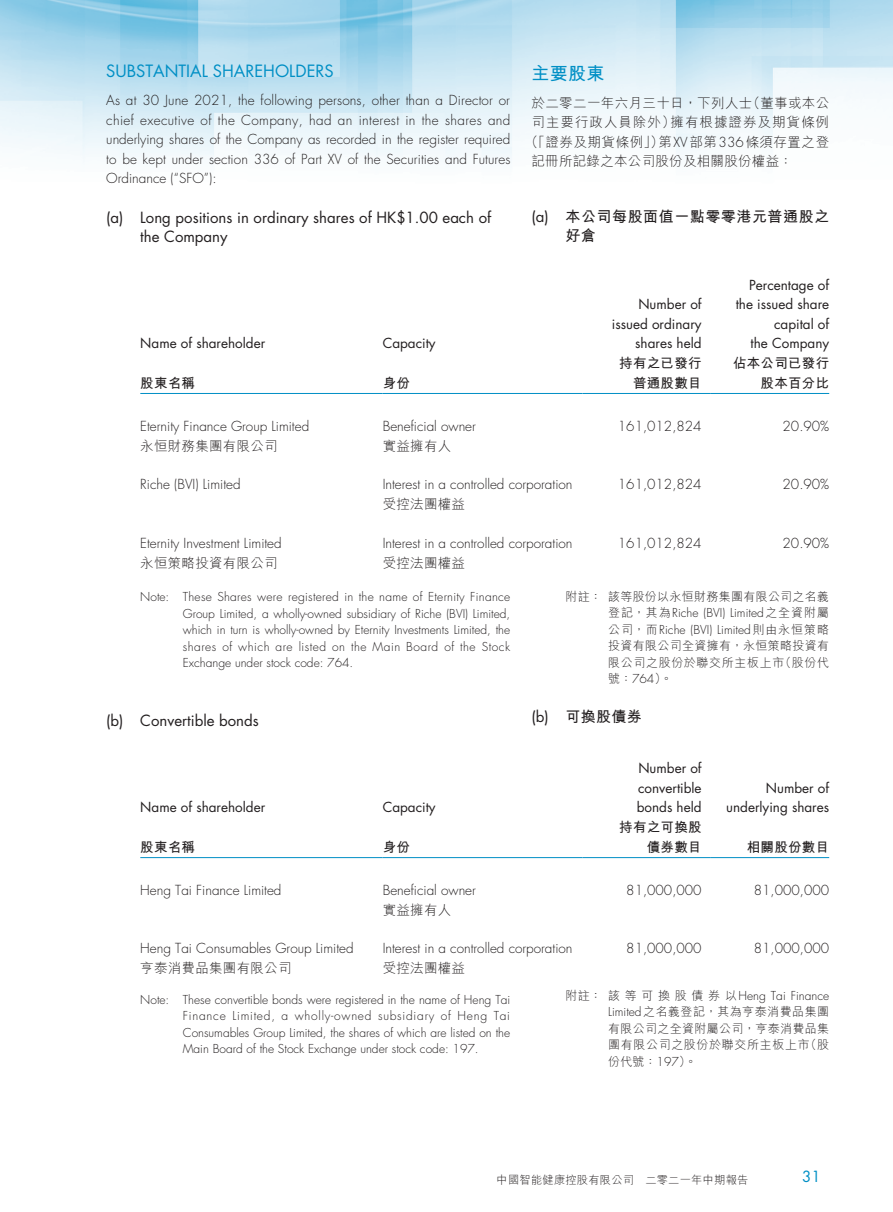
<style>
.page{position:relative;width:893px;height:1212px;background:#fff}
.page>*{position:absolute;margin:0;border:0;box-sizing:border-box;transform-origin:0 0}
._001_H1_C{font:700 18px "M Hei HK";color:#008fc5}
._01_H1_E{font:16.5px "Futura Std";color:#008fc5}
._02_H2_E{font:15px/19.5px "Futura Std";color:#231f20}
._002_H2_C{font:700 15px/19.5px "M Hei HK";letter-spacing:.035em;color:#231f20}
.t1{font:15px "Futura Std";color:#008fc5}
._00_txt_E{font:300 13.5px/19.5px "Futura Std";color:#231f20;text-align:justify}
._00_txt_E-2{font:13.5px "Futura Std";color:#231f20}
._000_txt_C{font:300 13.5px "M Hei HK";letter-spacing:.025em;color:#231f20}
._00_txt_E-3{font:300 13.5px "M Hei HK";letter-spacing:.02em;color:#231f20}
._00_txt_E-4{font:700 13.5px "M Hei HK";letter-spacing:.02em;color:#231f20}
._000_txt_C-2{font:300 13.5px "M Hei HK";letter-spacing:.075em;color:#231f20}
._06_Notes_E{font:300 12px/16.5px "Futura Std";color:#231f20;text-align:justify}
._006_Notes_C{font:300 12px/16.5px "M Hei HK";letter-spacing:.03em;color:#231f20;text-align:justify}
.t2{font:300 11.25px "M Hei HK";letter-spacing:.02em;color:#231f20}
.s1{font-family:"Futura Std"}
.s2{font-family:"Futura Std";font-weight:400}
</style>
<div class="page">
<img style="left:0;top:0;width:893px;height:163px">
<hr style="left:140px;top:393px;width:243px;height:1px;background:#008fc5">
<hr style="left:383px;top:393px;width:200px;height:1px;background:#008fc5">
<hr style="left:583px;top:393px;width:127px;height:1px;background:#008fc5">
<hr style="left:710px;top:393px;width:119px;height:1px;background:#008fc5">
<hr style="left:140px;top:857px;width:243px;height:1px;background:#008fc5">
<hr style="left:383px;top:857px;width:200px;height:1px;background:#008fc5">
<hr style="left:583px;top:857px;width:127px;height:1px;background:#008fc5">
<hr style="left:710px;top:857px;width:119px;height:1px;background:#008fc5">
<p class="_01_H1_E" style="left:106px;top:61px;width:229px">SUBSTANTIAL SHAREHOLDERS</p>
<p class="_00_txt_E" style="left:106px;top:91px;width:406px">As at 30 June 2021, the following persons, other than a Director or chief executive of the Company, had an interest in the shares and underlying shares of the Company as recorded in the register required to be kept under section 336 of Part XV of the Securities and Futures Ordinance (“SFO”):</p>
<p class="_02_H2_E" style="left:140px;top:207px;width:352px;text-indent:-34px">(a) Long positions in ordinary shares of HK$1.00 each of the Company</p>
<p class="_00_txt_E-2" style="left:140px;top:334px;width:126px">Name of shareholder</p>
<p class="_00_txt_E-2" style="left:383px;top:334px;width:54px">Capacity</p>
<p class="_00_txt_E-4" style="left:140px;top:373px;width:56px">股東名稱</p>
<p class="_00_txt_E-4" style="left:383px;top:373px;width:29px">身份</p>
<p class="_001_H1_C" style="left:531px;top:60px;width:75px">主要股東</p>
<p class="_000_txt_C" style="left:531px;top:96px;width:299px">於二零二一年六月三十日，下列人士（董事或本公</p>
<p class="_000_txt_C-2" style="left:531px;top:115px;width:299px">司主要行政人員除外）擁有根據證券及期貨條例</p>
<p class="_000_txt_C" style="left:525px;top:135px;width:306px">（「證券及期貨條例」）第<span class="s1">XV</span>部第<span class="s1">336</span>條須存置之登</p>
<p class="_000_txt_C" style="left:531px;top:154px;width:263px">記冊所記錄之本公司股份及相關股份權益：</p>
<p class="_002_H2_C" style="left:565px;top:205px;width:265px;text-indent:-34px"><span class="s2">(a)</span> 本公司每股面值一點零零港元普通股之好倉</p>
<p class="_00_txt_E-2" style="left:638px;top:295px;width:65px">Number of</p>
<p class="_00_txt_E-2" style="left:612px;top:315px;width:91px">issued ordinary</p>
<p class="_00_txt_E-2" style="left:635px;top:334px;width:68px">shares held</p>
<p class="_00_txt_E-4" style="left:619px;top:353px;width:84px">持有之已發行</p>
<p class="_00_txt_E-4" style="left:633px;top:373px;width:70px">普通股數目</p>
<p class="_00_txt_E-2" style="left:749px;top:276px;width:82px">Percentage of</p>
<p class="_00_txt_E-2" style="left:736px;top:295px;width:95px">the issued share</p>
<p class="_00_txt_E-2" style="left:774px;top:315px;width:57px">capital of</p>
<p class="_00_txt_E-2" style="left:751px;top:334px;width:80px">the Company</p>
<p class="_00_txt_E-4" style="left:733px;top:353px;width:98px">佔本公司已發行</p>
<p class="_00_txt_E-4" style="left:761px;top:373px;width:70px">股本百分比</p>
<p class="_00_txt_E" style="left:140px;top:416px;width:170px">Eternity Finance Group Limited</p>
<p class="_00_txt_E" style="left:383px;top:416px;width:95px">Beneficial owner</p>
<p class="_00_txt_E" style="left:618px;top:416px;width:85px">161,012,824</p>
<p class="_00_txt_E" style="left:782px;top:416px;width:48px">20.90%</p>
<p class="_00_txt_E-3" style="left:140px;top:439px;width:139px">永恒財務集團有限公司</p>
<p class="_00_txt_E-3" style="left:383px;top:439px;width:70px">實益擁有人</p>
<p class="_00_txt_E" style="left:140px;top:475px;width:102px">Riche (BVI) Limited</p>
<p class="_00_txt_E" style="left:383px;top:475px;width:191px">Interest in a controlled corporation</p>
<p class="_00_txt_E" style="left:618px;top:475px;width:85px">161,012,824</p>
<p class="_00_txt_E" style="left:782px;top:475px;width:48px">20.90%</p>
<p class="_00_txt_E-3" style="left:383px;top:498px;width:84px">受控法團權益</p>
<p class="_00_txt_E" style="left:140px;top:534px;width:143px">Eternity Investment Limited</p>
<p class="_00_txt_E" style="left:383px;top:534px;width:191px">Interest in a controlled corporation</p>
<p class="_00_txt_E" style="left:618px;top:534px;width:85px">161,012,824</p>
<p class="_00_txt_E" style="left:782px;top:534px;width:48px">20.90%</p>
<p class="_00_txt_E-3" style="left:140px;top:556px;width:139px">永恒策略投資有限公司</p>
<p class="_00_txt_E-3" style="left:383px;top:556px;width:84px">受控法團權益</p>
<p class="_06_Notes_E" style="left:183px;top:589px;width:329px;text-indent:-43px">Note: These Shares were registered in the name of Eternity Finance Group Limited, a wholly-owned subsidiary of Riche (BVI) Limited, which in turn is wholly-owned by Eternity Investments Limited, the shares of which are listed on the Main Board of the Stock Exchange under stock code: 764.</p>
<p class="_006_Notes_C" style="left:608px;top:588px;width:223px;text-indent:-43px">附註：該等股份以永恒財務集團有限公司之名義登記，其為<span class="s1">Riche (BVI) Limited</span>之全資附屬公司，而<span class="s1">Riche (BVI) Limited</span>則由永恒策略投資有限公司全資擁有，永恒策略投資有限公司之股份於聯交所主板上市（股份代號：<span class="s1">764</span>）。</p>
<p class="_002_H2_C" style="left:531px;top:706px;width:112px"><span class="s2">(b)</span> 可換股債券</p>
<p class="_02_H2_E" style="left:106px;top:710px;width:154px">(b) Convertible bonds</p>
<p class="_00_txt_E-2" style="left:140px;top:798px;width:126px">Name of shareholder</p>
<p class="_00_txt_E-2" style="left:383px;top:798px;width:54px">Capacity</p>
<p class="_00_txt_E-4" style="left:140px;top:837px;width:56px">股東名稱</p>
<p class="_00_txt_E-4" style="left:383px;top:837px;width:29px">身份</p>
<p class="_00_txt_E-2" style="left:638px;top:759px;width:65px">Number of</p>
<p class="_00_txt_E-2" style="left:638px;top:779px;width:65px">convertible</p>
<p class="_00_txt_E-2" style="left:637px;top:798px;width:66px">bonds held</p>
<p class="_00_txt_E-2" style="left:766px;top:779px;width:65px">Number of</p>
<p class="_00_txt_E-2" style="left:726px;top:798px;width:105px">underlying shares</p>
<p class="_00_txt_E-4" style="left:619px;top:817px;width:84px">持有之可換股</p>
<p class="_00_txt_E-4" style="left:647px;top:837px;width:56px">債券數目</p>
<p class="_00_txt_E-4" style="left:747px;top:837px;width:84px">相關股份數目</p>
<p class="_00_txt_E" style="left:140px;top:880px;width:143px">Heng Tai Finance Limited</p>
<p class="_00_txt_E" style="left:383px;top:880px;width:95px">Beneficial owner</p>
<p class="_00_txt_E" style="left:626px;top:880px;width:77px">81,000,000</p>
<p class="_00_txt_E" style="left:754px;top:880px;width:77px">81,000,000</p>
<p class="_00_txt_E-3" style="left:383px;top:903px;width:70px">實益擁有人</p>
<p class="_00_txt_E" style="left:140px;top:939px;width:215px">Heng Tai Consumables Group Limited</p>
<p class="_00_txt_E" style="left:383px;top:939px;width:191px">Interest in a controlled corporation</p>
<p class="_00_txt_E" style="left:626px;top:939px;width:77px">81,000,000</p>
<p class="_00_txt_E" style="left:754px;top:939px;width:77px">81,000,000</p>
<p class="_00_txt_E-3" style="left:140px;top:961px;width:153px">亨泰消費品集團有限公司</p>
<p class="_00_txt_E-3" style="left:383px;top:961px;width:84px">受控法團權益</p>
<p class="_06_Notes_E" style="left:183px;top:991px;width:329px;text-indent:-43px">Note: These convertible bonds were registered in the name of Heng Tai Finance Limited, a wholly-owned subsidiary of Heng Tai Consumables Group Limited, the shares of which are listed on the Main Board of the Stock Exchange under stock code: 197.</p>
<p class="_006_Notes_C" style="left:608px;top:987px;width:223px;text-indent:-43px">附註：該等可換股債券以<span class="s1">Heng Tai Finance Limited</span>之名義登記，其為亨泰消費品集團有限公司之全資附屬公司，亨泰消費品集團有限公司之股份於聯交所主板上市（股份代號：<span class="s1">197</span>）。</p>
<p class="t2" style="left:497px;top:1174px;width:253px">中國智能健康控股有限公司 二零二一年中期報告</p>
<p class="t1" style="left:802px;top:1167px;width:20px">31</p>
</div>
